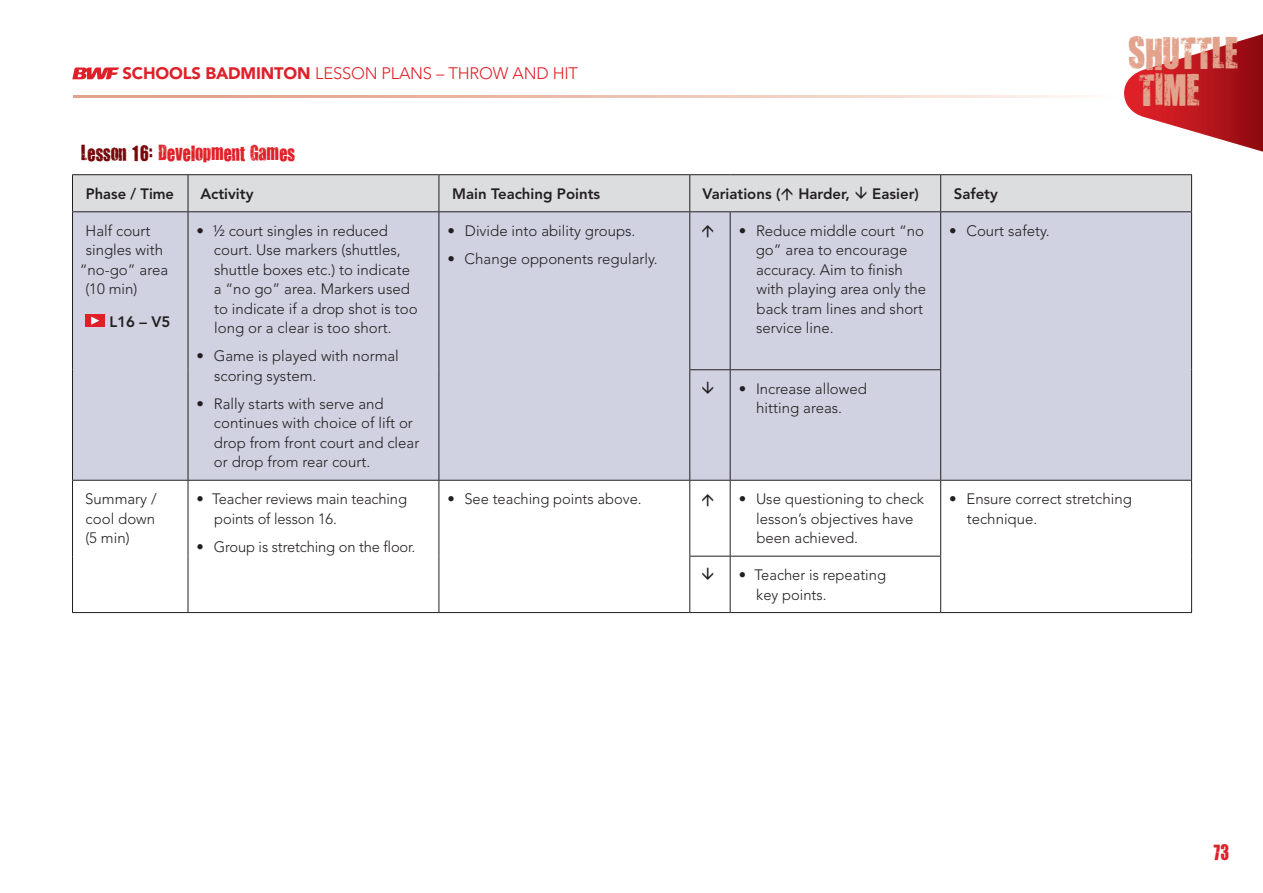
<style>
.page{position:relative;width:1263px;height:893px;background:#fff}
.page>*{position:absolute;margin:0;border:0;box-sizing:border-box;transform-origin:0 0}
.t1{font:36.75px/37.7px "You Are Loved";color:#e2a28b}
.t2{font:18px "You Are Loved";color:#df2028}
.t3{font:300 16.5px "Avenir";letter-spacing:-.01em;color:#df2028}
.t4{font:300 15px/19.5px "Avenir";color:#231f20}
.t5{font:800 15px "Avenir";color:#231f20}
.s1{font-weight:900}
.s2{color:#76080c}
</style>
<div class="page">
<svg style="left:73px;top:96px;width:1015px;height:2px;background:#ecc2b1"></svg>
<svg style="left:72px;top:67px;width:47px;height:12px"></svg>
<svg style="left:1124px;top:69px;width:139px;height:83px"></svg>
<div style="left:73px;top:212px;width:1118px;height:268px;background:#d0d2e1"></div>
<hr style="left:72px;top:174px;width:116px;height:1px;background:#231f20">
<hr style="left:72px;top:175px;width:1px;height:36px;background:#231f20">
<hr style="left:188px;top:174px;width:251px;height:1px;background:#231f20">
<hr style="left:439px;top:174px;width:251px;height:1px;background:#231f20">
<hr style="left:941px;top:174px;width:251px;height:1px;background:#231f20">
<hr style="left:1191px;top:175px;width:1px;height:36px;background:#231f20">
<hr style="left:72px;top:211px;width:116px;height:1px;background:#231f20">
<hr style="left:941px;top:211px;width:251px;height:1px;background:#231f20">
<hr style="left:188px;top:212px;width:1px;height:158px;background:#231f20">
<hr style="left:438px;top:212px;width:1px;height:158px;background:#231f20">
<hr style="left:689px;top:212px;width:1px;height:157px;background:#231f20">
<hr style="left:730px;top:212px;width:1px;height:157px;background:#231f20">
<hr style="left:940px;top:212px;width:1px;height:157px;background:#231f20">
<hr style="left:188px;top:370px;width:1px;height:110px;background:#231f20">
<hr style="left:438px;top:370px;width:1px;height:110px;background:#231f20">
<hr style="left:689px;top:370px;width:1px;height:110px;background:#231f20">
<hr style="left:730px;top:370px;width:1px;height:110px;background:#231f20">
<hr style="left:940px;top:370px;width:1px;height:110px;background:#231f20">
<hr style="left:188px;top:481px;width:1px;height:75px;background:#231f20">
<hr style="left:438px;top:481px;width:1px;height:75px;background:#231f20">
<hr style="left:689px;top:481px;width:1px;height:75px;background:#231f20">
<hr style="left:730px;top:481px;width:1px;height:75px;background:#231f20">
<hr style="left:940px;top:481px;width:1px;height:75px;background:#231f20">
<hr style="left:188px;top:556px;width:1px;height:56px;background:#231f20">
<hr style="left:438px;top:556px;width:1px;height:56px;background:#231f20">
<hr style="left:689px;top:556px;width:1px;height:56px;background:#231f20">
<hr style="left:730px;top:556px;width:1px;height:56px;background:#231f20">
<hr style="left:940px;top:556px;width:1px;height:56px;background:#231f20">
<hr style="left:72px;top:212px;width:1px;height:158px;background:#231f20">
<hr style="left:72px;top:370px;width:1px;height:110px;background:#231f20">
<hr style="left:72px;top:481px;width:1px;height:75px;background:#231f20">
<hr style="left:72px;top:556px;width:1px;height:56px;background:#231f20">
<hr style="left:690px;top:174px;width:40px;height:1px;background:#231f20">
<hr style="left:730px;top:174px;width:211px;height:1px;background:#231f20">
<hr style="left:730px;top:369px;width:211px;height:1px;background:#231f20">
<hr style="left:730px;top:480px;width:211px;height:1px;background:#231f20">
<hr style="left:1191px;top:212px;width:1px;height:158px;background:#231f20">
<hr style="left:1191px;top:370px;width:1px;height:110px;background:#231f20">
<hr style="left:689px;top:369px;width:41px;height:1px;background:#231f20">
<hr style="left:72px;top:480px;width:116px;height:1px;background:#231f20">
<hr style="left:72px;top:612px;width:116px;height:1px;background:#231f20">
<hr style="left:188px;top:480px;width:251px;height:1px;background:#231f20">
<hr style="left:188px;top:612px;width:251px;height:1px;background:#231f20">
<hr style="left:439px;top:480px;width:251px;height:1px;background:#231f20">
<hr style="left:439px;top:612px;width:251px;height:1px;background:#231f20">
<hr style="left:690px;top:480px;width:40px;height:1px;background:#231f20">
<hr style="left:1191px;top:481px;width:1px;height:75px;background:#231f20">
<hr style="left:1191px;top:556px;width:1px;height:56px;background:#231f20">
<hr style="left:941px;top:480px;width:251px;height:1px;background:#231f20">
<hr style="left:941px;top:612px;width:251px;height:1px;background:#231f20">
<hr style="left:689px;top:556px;width:41px;height:1px;background:#231f20">
<hr style="left:690px;top:612px;width:40px;height:1px;background:#231f20">
<hr style="left:730px;top:556px;width:211px;height:1px;background:#231f20">
<hr style="left:730px;top:612px;width:211px;height:1px;background:#231f20">
<div style="left:85px;top:315px;width:20px;height:12px;background:#df2028"></div>
<svg style="left:91px;top:317px;width:8px;height:8px"></svg>
<div style="left:73px;top:175px;width:1118px;height:37px;background:#dcdddf"></div>
<svg style="left:702px;top:225px;width:11px;height:12px"></svg>
<svg style="left:702px;top:382px;width:11px;height:12px"></svg>
<p class="t3" style="left:123px;top:64px;width:457px"><span class="s1">SCHOOLS BADMINTON</span> LESSON PLANS – THROW AND HIT</p>
<p class="t2" style="left:72px;top:140px;width:224px"><span class="s2">Lesson 16:</span> Development Games</p>
<p class="t5" style="left:86px;top:185px;width:90px">Phase / Time</p>
<p class="t5" style="left:200px;top:185px;width:55px">Activity</p>
<p class="t5" style="left:452px;top:185px;width:150px">Main Teaching Points</p>
<p class="t5" style="left:702px;top:185px;width:149px">Variations ( Harder,</p>
<p class="t5" style="left:872px;top:185px;width:48px">Easier)</p>
<p class="t5" style="left:954px;top:185px;width:46px">Safety</p>
<p class="t4" style="left:86px;top:221px;width:67px">Half court</p>
<p class="t4" style="left:86px;top:241px;width:79px">singles with</p>
<p class="t4" style="left:80px;top:260px;width:90px">“no-go” area</p>
<p class="t4" style="left:85px;top:280px;width:54px">(10 min)</p>
<p class="t5" style="left:110px;top:313px;width:62px">L16 – V5</p>
<p class="t4" style="left:756px;top:221px;width:172px;text-indent:-17px">• Reduce middle court “no go” area to encourage accuracy. Aim to finish with playing area only the back tram lines and short service line.</p>
<p class="t4" style="left:949px;top:221px;width:102px">• Court safety.</p>
<p class="t4" style="left:214px;top:221px;width:205px;text-indent:-17px">• ½ court singles in reduced court. Use markers (shuttles, shuttle boxes etc.) to indicate a “no go” area. Markers used to indicate if a drop shot is too long or a clear is too short.</p>
<p class="t4" style="left:214px;top:347px;width:186px;text-indent:-18px">• Game is played with normal scoring system.</p>
<p class="t4" style="left:214px;top:394px;width:207px;text-indent:-17px">• Rally starts with serve and continues with choice of lift or drop from front court and clear or drop from rear court.</p>
<p class="t4" style="left:447px;top:221px;width:190px">• Divide into ability groups.</p>
<p class="t4" style="left:447px;top:249px;width:212px">• Change opponents regularly.</p>
<p class="t4" style="left:739px;top:379px;width:130px;text-align:center">• Increase allowed hitting areas.</p>
<h1 class="t1" style="left:1129px;top:33px;width:111px">ShuttlE<br>Time</h1>
<p class="t4" style="left:85px;top:489px;width:73px;text-align:justify">Summary / cool down (5 min)</p>
<p class="t4" style="left:214px;top:489px;width:194px;text-indent:-18px">• Teacher reviews main teaching points of lesson 16.</p>
<p class="t4" style="left:197px;top:537px;width:220px">• Group is stretching on the floor.</p>
<p class="t4" style="left:447px;top:489px;width:196px">• See teaching points above.</p>
<p class="t4" style="left:756px;top:489px;width:169px;text-indent:-18px">• Use questioning to check lesson’s objectives have been achieved.</p>
<p class="t4" style="left:967px;top:489px;width:167px;text-indent:-18px">• Ensure correct stretching technique.</p>
<p class="t4" style="left:756px;top:565px;width:131px;text-indent:-18px">• Teacher is repeating key points.</p>
<p class="t2" style="left:1213px;top:840px;width:17px">73</p>
</div>
